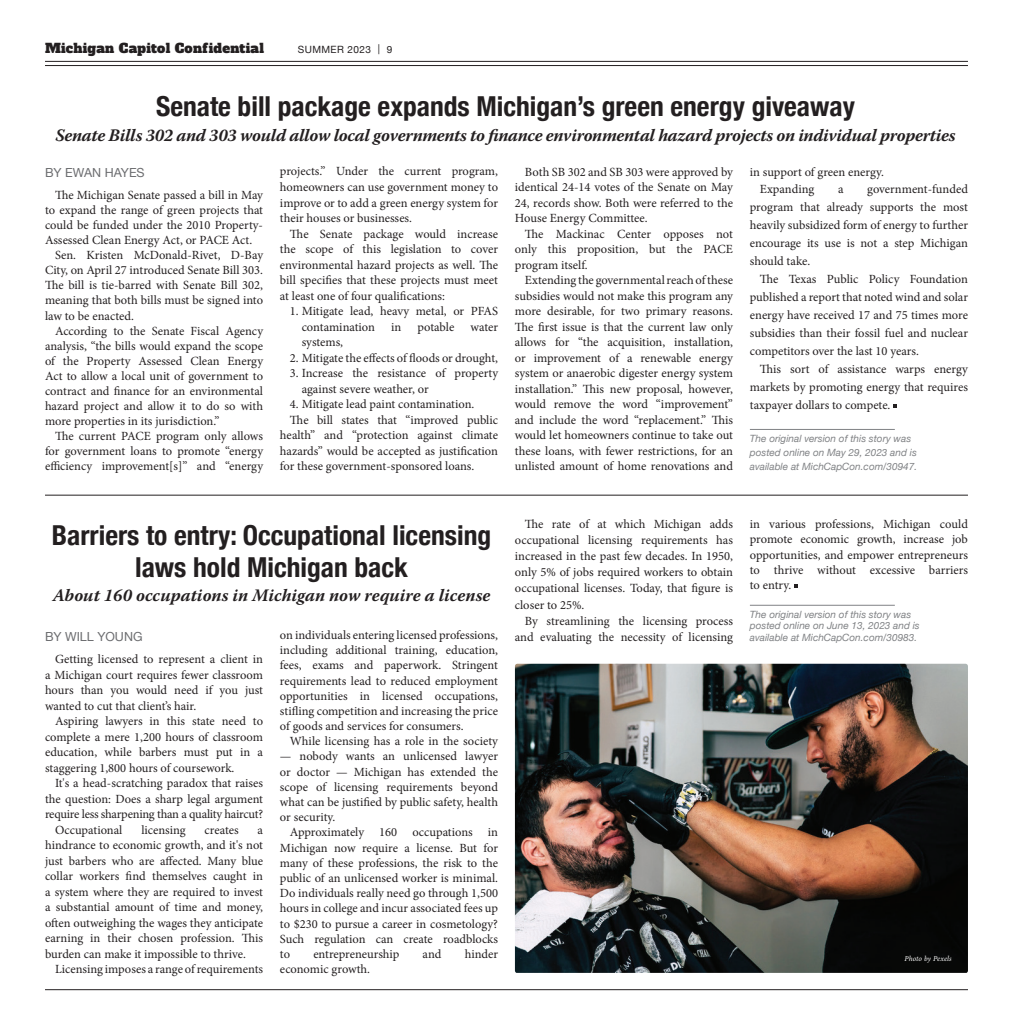
<style>
.page{position:relative;width:1013px;height:1035px;background:#fff}
.page>*{position:absolute;margin:0;border:0;box-sizing:border-box;transform-origin:0 0}
.t1{font:700 condensed 27.5px/31.4px "Helvetica Neue";color:#231f20;text-align:center}
.t2{font:italic 700 17.5px "Warnock Pro";letter-spacing:-.015em;color:#231f20}
.t3{font:13.12px "Alfa Slab One";letter-spacing:.02em;color:#231f20}
.t4{font:12.5px/15.5px "Minion Pro";color:#231f20;text-align:justify}
.t5{font:12.5px "Minion Pro";letter-spacing:-.02em;color:#231f20}
.t6{font:12.5px "Helvetica Neue";color:#6c6d70}
.t7{font:italic 10px/14.1px "Helvetica Neue";color:#808285}
.t8{font:10px "Helvetica Neue";letter-spacing:.04em;color:#231f20}
.t9{font:italic 7.5px "Minion Variable Concept";letter-spacing:.015em;color:#fff}
</style>
<div class="page">
<hr style="left:45px;top:61px;width:923px;height:1px;background:#231f20">
<hr style="left:45px;top:65px;width:923px;height:1px;background:#231f20">
<hr style="left:45px;top:989px;width:923px;height:1px;background:#231f20">
<hr style="left:750px;top:429px;width:144px;height:1px;background:#808285">
<hr style="left:750px;top:605px;width:144px;height:1px;background:#808285">
<img style="left:515px;top:664px;width:453px;height:309px">
<hr style="left:45px;top:495px;width:923px;height:1px;background:#231f20">
<p class="t3" style="left:45px;top:39px;width:220px">Michigan Capitol Confidential</p>
<p class="t8" style="left:298px;top:42px;width:96px">SUMMER 2023 | 9</p>
<h1 class="t1" style="left:156px;top:89px;width:700px">Senate bill package expands Michigan’s green energy giveaway</h1>
<h2 class="t2" style="left:56px;top:125px;width:901px">Senate Bills 302 and 303 would allow local governments to finance environmental hazard projects on individual properties</h2>
<p class="t6" style="left:45px;top:164px;width:101px">BY EWAN HAYES</p>
<p class="t4" style="left:55px;top:187px;width:209px">The Michigan Senate passed a bill in May</p>
<p class="t4" style="left:45px;top:202px;width:219px">to expand the range of green projects that</p>
<p class="t4" style="left:45px;top:217px;width:219px">could be funded under the 2010 Property-</p>
<p class="t4" style="left:45px;top:233px;width:209px">Assessed Clean Energy Act, or PACE Act.</p>
<p class="t4" style="left:55px;top:248px;width:209px">Sen. Kristen McDonald-Rivet, D-Bay</p>
<p class="t4" style="left:45px;top:263px;width:219px">City, on April 27 introduced Senate Bill 303.</p>
<p class="t4" style="left:45px;top:278px;width:219px">The bill is tie-barred with Senate Bill 302,</p>
<p class="t4" style="left:45px;top:293px;width:219px">meaning that both bills must be signed into</p>
<p class="t4" style="left:45px;top:308px;width:90px">law to be enacted.</p>
<p class="t4" style="left:55px;top:323px;width:209px">According to the Senate Fiscal Agency</p>
<p class="t4" style="left:45px;top:338px;width:219px">analysis, “the bills would expand the scope</p>
<p class="t4" style="left:45px;top:353px;width:219px">of the Property Assessed Clean Energy</p>
<p class="t4" style="left:45px;top:368px;width:219px">Act to allow a local unit of government to</p>
<p class="t4" style="left:45px;top:383px;width:219px">contract and finance for an environmental</p>
<p class="t4" style="left:45px;top:398px;width:219px">hazard project and allow it to do so with</p>
<p class="t4" style="left:45px;top:413px;width:176px">more properties in its jurisdiction.”</p>
<p class="t4" style="left:55px;top:428px;width:209px">The current PACE program only allows</p>
<p class="t4" style="left:45px;top:443px;width:219px">for government loans to promote “energy</p>
<p class="t4" style="left:45px;top:458px;width:219px">efficiency improvement[s]” and “energy</p>
<p class="t4" style="left:280px;top:164px;width:219px">projects.” Under the current program, homeowners can use government money to improve or to add a green energy system for their houses or businesses.</p>
<p class="t4" style="left:280px;top:226px;width:219px;text-indent:10px">The Senate package would increase the scope of this legislation to cover environmental hazard projects as well. The bill specifies that these projects must meet at least one of four qualifications:</p>
<p class="t4" style="left:302px;top:303px;width:198px;text-indent:-12px">1. Mitigate lead, heavy metal, or PFAS contamination</p>
<p class="t4" style="left:391px;top:319px;width:12px">in</p>
<p class="t4" style="left:417px;top:319px;width:38px">potable</p>
<p class="t4" style="left:470px;top:319px;width:29px">water</p>
<p class="t4" style="left:302px;top:334px;width:43px">systems,</p>
<p class="t4" style="left:290px;top:350px;width:209px">2. Mitigate the effects of floods or drought,</p>
<p class="t4" style="left:302px;top:365px;width:198px;text-indent:-12px">3. Increase the resistance of property against severe weather, or</p>
<p class="t4" style="left:290px;top:397px;width:186px">4. Mitigate lead paint contamination.</p>
<p class="t4" style="left:290px;top:412px;width:209px">The bill states that “improved public</p>
<p class="t4" style="left:280px;top:428px;width:219px">health” and “protection against climate</p>
<p class="t4" style="left:280px;top:443px;width:219px">hazards” would be accepted as justification</p>
<p class="t4" style="left:280px;top:459px;width:196px">for these government-sponsored loans.</p>
<p class="t4" style="left:515px;top:164px;width:219px;text-indent:10px">Both SB 302 and SB 303 were approved by identical 24-14 votes of the Senate on May 24, records show. Both were referred to the House Energy Committee.</p>
<p class="t4" style="left:515px;top:226px;width:219px;text-indent:10px">The Mackinac Center opposes not only this proposition, but the PACE program itself.</p>
<p class="t4" style="left:515px;top:272px;width:219px;text-indent:10px">Extending the governmental reach of these subsidies would not make this program any more desirable, for two primary reasons.<br>The first issue is that the current law only allows for “the acquisition, installation, or improvement of a renewable energy system or anaerobic digester energy system installation.” This new proposal, however, would remove the word “improvement” and include the word “replacement.” This would let homeowners continue to take out these loans, with fewer restrictions, for an unlisted amount of home renovations and</p>
<p class="t4" style="left:760px;top:163px;width:126px;line-height:17.9px;text-indent:-10px">in support of green energy.<br>Expanding</p>
<p class="t4" style="left:750px;top:181px;width:219px;line-height:17.9px;text-indent:117px">government-funded program that already supports the most heavily subsidized form of energy to further encourage its use is not a step Michigan should take.</p>
<p class="t4" style="left:750px;top:270px;width:219px;line-height:17.9px;text-indent:10px">The Texas Public Policy Foundation published a report that noted wind and solar energy have received 17 and 75 times more subsidies than their fossil fuel and nuclear competitors over the last 10 years.</p>
<p class="t4" style="left:750px;top:360px;width:219px;line-height:17.9px;text-indent:10px">This sort of assistance warps energy markets by promoting energy that requires taxpayer dollars to compete.</p>
<p class="t7" style="left:750px;top:432px;width:169px">The original version of this story was posted online on May 29, 2023 and is available at MichCapCon.com/30947.</p>
<p class="t4" style="left:838px;top:182px;width:7px">a</p>
<h1 class="t1" style="left:52px;top:518px;width:441px">Barriers to entry: Occupational licensing laws hold Michigan back</h1>
<h2 class="t2" style="left:53px;top:585px;width:439px">About 160 occupations in Michigan now require a license</h2>
<p class="t6" style="left:45px;top:627px;width:99px">BY WILL YOUNG</p>
<p class="t4" style="left:45px;top:651px;width:219px;text-indent:10px">Getting licensed to represent a client in a Michigan court requires fewer classroom hours than you would need if you just wanted to cut that client’s hair.</p>
<p class="t4" style="left:45px;top:713px;width:219px;text-indent:10px">Aspiring lawyers in this state need to complete a mere 1,200 hours of classroom education, while barbers must put in a staggering 1,800 hours of coursework.</p>
<p class="t4" style="left:55px;top:775px;width:209px">It's a head-scratching paradox that raises</p>
<p class="t4" style="left:45px;top:791px;width:219px">the question: Does a sharp legal argument</p>
<p class="t5" style="left:45px;top:806px;width:219px">require less sharpening than a quality haircut?</p>
<p class="t4" style="left:55px;top:822px;width:69px">Occupational</p>
<p class="t4" style="left:141px;top:822px;width:46px">licensing</p>
<p class="t4" style="left:205px;top:822px;width:36px">creates</p>
<p class="t4" style="left:280px;top:627px;width:219px">on individuals entering licensed professions, including additional training, education, fees, exams and paperwork. Stringent requirements lead to reduced employment opportunities in licensed occupations, stifling competition and increasing the price of goods and services for consumers.</p>
<p class="t4" style="left:290px;top:734px;width:209px">While licensing has a role in the society</p>
<p class="t4" style="left:280px;top:749px;width:219px">— nobody wants an unlicensed lawyer or doctor — Michigan has extended the scope of licensing requirements beyond what can be justified by public safety, health or security.</p>
<p class="t4" style="left:280px;top:825px;width:219px;line-height:15.1px;text-indent:10px">Approximately 160 occupations in Michigan now require a license. But for many of these professions, the risk to the public of an unlicensed worker is minimal.<br>Do individuals really need go through 1,500 hours in college and incur associated fees up to $230 to pursue a career in cosmetology?<br>Such regulation can create roadblocks to</p>
<p class="t4" style="left:45px;top:822px;width:219px;text-indent:212px">a hindrance to economic growth, and it's not just barbers who are affected. Many blue collar workers find themselves caught in a system where they are required to invest a substantial amount of time and money, often outweighing the wages they anticipate earning in their chosen profession. This burden can make it impossible to thrive.</p>
<p class="t4" style="left:55px;top:961px;width:209px">Licensing imposes a range of requirements</p>
<p class="t4" style="left:313px;top:946px;width:88px">entrepreneurship</p>
<p class="t4" style="left:422px;top:946px;width:20px">and</p>
<p class="t4" style="left:464px;top:946px;width:35px">hinder</p>
<p class="t4" style="left:280px;top:961px;width:92px">economic growth.</p>
<p class="t4" style="left:515px;top:516px;width:219px;line-height:16.1px;text-indent:10px">The rate of at which Michigan adds occupational licensing requirements has increased in the past few decades. In 1950, only 5% of jobs required workers to obtain occupational licenses. Today, that figure is closer to 25%.</p>
<p class="t4" style="left:515px;top:613px;width:219px;line-height:16.1px;text-align:right">By streamlining the licensing process and evaluating the necessity of licensing</p>
<p class="t4" style="left:750px;top:516px;width:219px">in various professions, Michigan could promote economic growth, increase job opportunities, and empower entrepreneurs to thrive without excessive barriers to entry.</p>
<p class="t7" style="left:750px;top:609px;width:171px;line-height:11.6px">The original version of this story was posted online on June 13, 2023 and is available at MichCapCon.com/30983.</p>
<p class="t9" style="left:904px;top:953px;width:49px">Photo by Pexels</p>
</div>
